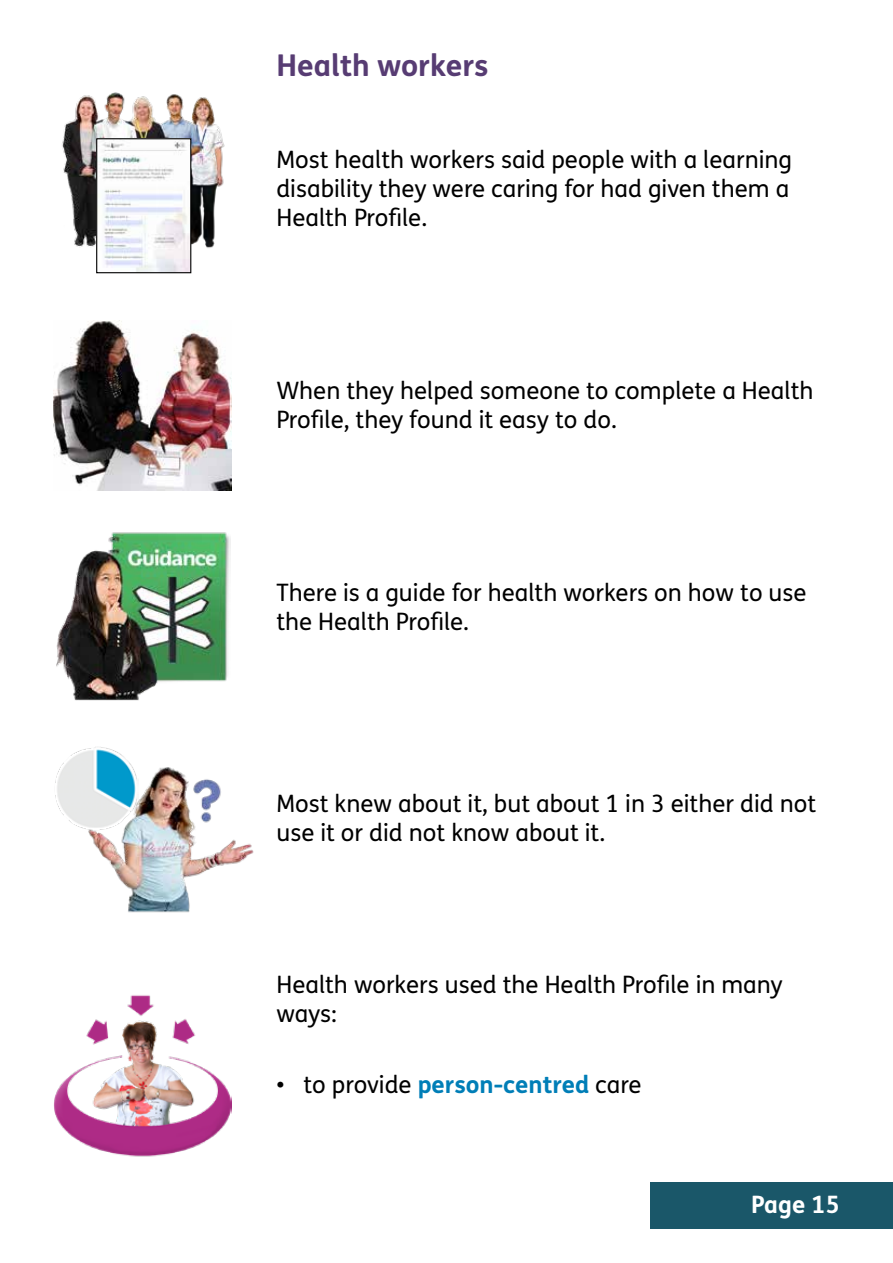
<style>
.page{position:relative;width:893px;height:1263px;background:#fff}
.page>*{position:absolute;margin:0;border:0;box-sizing:border-box;transform-origin:0 0}
.t1{font:700 30px "FS Me Pro";color:#573c73}
.Bodytext_-_P{font:24px/28.8px "FS Me Pro";color:#000}
.t2{font:700 24px "FS Me Pro";color:#fff}
.s1{font-weight:700;color:#007eb7}
</style>
<div class="page">
<div style="left:651px;top:1182px;width:242px;height:47px;background:#1a5769"></div>
<img style="left:53px;top:320px;width:179px;height:171px">
<img style="left:56px;top:532px;width:174px;height:169px">
<img style="left:54px;top:995px;width:178px;height:162px">
<img style="left:62px;top:92px;width:163px;height:166px">
<img style="left:98px;top:140px;width:91px;height:131px">
<div style="left:96px;top:138px;width:95px;height:135px;border:1px solid #000"></div>
<img style="left:55px;top:747px;width:66px;height:82px">
<img style="left:85px;top:754px;width:169px;height:159px">
<h3 class="t1" style="left:276px;top:42px;width:214px">Health workers</h3>
<p class="Bodytext_-_P" style="left:276px;top:145px;width:517px;text-align:justify">Most health workers said people with a learning disability they were caring for had given them a Health Profile.</p>
<p class="Bodytext_-_P" style="left:276px;top:376px;width:539px">When they helped someone to complete a Health<br>Profile, they found it easy to do.</p>
<p class="Bodytext_-_P" style="left:276px;top:578px;width:532px">There is a guide for health workers on how to use the Health Profile.</p>
<p class="Bodytext_-_P" style="left:276px;top:789px;width:541px">Most knew about it, but about 1 in 3 either did not use it or did not know about it.</p>
<p class="Bodytext_-_P" style="left:276px;top:970px;width:508px">Health workers used the Health Profile in many ways:</p>
<p class="Bodytext_-_P" style="left:276px;top:1070px;width:367px">• to provide <span class="s1">person-centred</span> care</p>
<p class="t2" style="left:751px;top:1186px;width:90px">Page 15</p>
</div>
